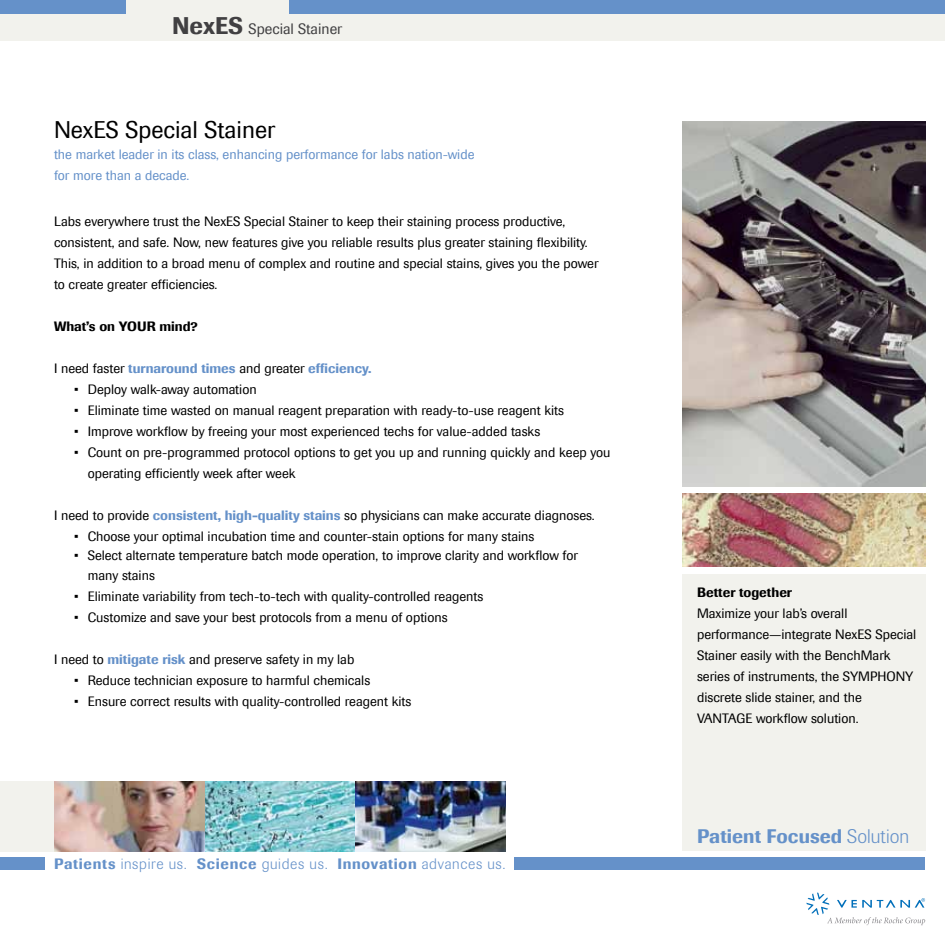
<style>
.page{position:relative;width:945px;height:945px;background:#fff}
.page>*{position:absolute;margin:0;border:0;box-sizing:border-box;transform-origin:0 0}
.t1{font:24px "Imago";color:#000}
.t2{font:500 24px "Imago";color:#414042}
.t3{font:500 19.5px "Imago";color:#6591c9}
.t4{font:300 15px "Imago";letter-spacing:.045em;color:#6591c9}
.t5{font:15px "Imago";color:#414042}
.t6{font:13.5px/21px "Imago";color:#000}
.t7{font:13.5px/21px "Imago";color:#6591c9}
.t8{font:500 13.5px "Imago";color:#6591c9}
.t9{font:500 13.5px "Imago";color:#000}
.s1{font-weight:400;color:#000}
.s2{font-weight:500;color:#6591c9}
.s3{font-weight:500}
.s4{font-weight:300}
</style>
<div class="page">
<div style="left:682px;top:574px;width:243px;height:276px;background:#f2f2ed"></div>
<svg style="left:806px;top:893px;width:119px;height:32px"></svg>
<div style="left:0;top:0;width:945px;height:40px;background:#f2f2ed"></div>
<div style="left:0;top:0;width:126px;height:14px;background:#6591c9"></div>
<div style="left:290px;top:0;width:655px;height:14px;background:#6591c9"></div>
<img style="left:682px;top:494px;width:243px;height:73px">
<div style="left:0;top:781px;width:506px;height:70px;background:#f2f2ed"></div>
<div style="left:514px;top:857px;width:411px;height:13px;background:#6591c9"></div>
<div style="left:0;top:857px;width:45px;height:13px;background:#6591c9"></div>
<img style="left:54px;top:781px;width:452px;height:71px">
<svg style="left:682px;top:122px;width:243px;height:365px;background:#857e7e"></svg>
<h1 class="t2" style="left:172px;top:10px;width:73px">NexES</h1>
<p class="t5" style="left:249px;top:19px;width:95px">Special Stainer</p>
<h1 class="t1" style="left:54px;top:114px;width:223px">NexES Special Stainer</h1>
<p class="t7" style="left:54px;top:144px;width:422px">the market leader in its class, enhancing performance for labs nation-wide for more than a decade.</p>
<p class="t6" style="left:54px;top:210px;width:546px">Labs everywhere trust the NexES Special Stainer to keep their staining process productive, consistent, and safe. Now, new features give you reliable results plus greater staining flexibility.<br>This, in addition to a broad menu of complex and routine and special stains, gives you the power to create greater efficiencies.</p>
<p class="t9" style="left:54px;top:317px;width:145px">What’s on YOUR mind?</p>
<p class="t8" style="left:54px;top:359px;width:319px"><span class="s1">I need faster</span> turnaround times <span class="s1">and greater</span> efficiency.</p>
<p class="t6" style="left:74px;top:378px;width:184px">• Deploy walk-away automation</p>
<p class="t6" style="left:74px;top:399px;width:491px">• Eliminate time wasted on manual reagent preparation with ready-to-use reagent kits</p>
<p class="t6" style="left:74px;top:420px;width:468px">• Improve workflow by freeing your most experienced techs for value-added tasks</p>
<p class="t6" style="left:88px;top:441px;width:524px;text-indent:-14px">• Count on pre-programmed protocol options to get you up and running quickly and keep you operating efficiently week after week</p>
<p class="t6" style="left:54px;top:504px;width:542px">I need to provide <span class="s2">consistent, high-quality stains</span> so physicians can make accurate diagnoses.</p>
<p class="t6" style="left:74px;top:525px;width:462px">• Choose your optimal incubation time and counter-stain options for many stains</p>
<p class="t6" style="left:88px;top:545px;width:492px;line-height:19.5px;text-indent:-14px">• Select alternate temperature batch mode operation, to improve clarity and workflow for many stains</p>
<p class="t6" style="left:74px;top:585px;width:411px">• Eliminate variability from tech-to-tech with quality-controlled reagents</p>
<p class="t6" style="left:74px;top:606px;width:375px">• Customize and save your best protocols from a menu of options</p>
<p class="t6" style="left:54px;top:648px;width:302px">I need to <span class="s2">mitigate risk</span> and preserve safety in my lab</p>
<p class="t6" style="left:74px;top:669px;width:298px">• Reduce technician exposure to harmful chemicals</p>
<p class="t6" style="left:74px;top:690px;width:339px">• Ensure correct results with quality-controlled reagent kits</p>
<p class="t4" style="left:54px;top:855px;width:453px"><span class="s3">Patients</span> inspire us. <span class="s3">Science</span> guides us. <span class="s3">Innovation</span> advances us.</p>
<p class="t9" style="left:697px;top:583px;width:96px">Better together</p>
<p class="t6" style="left:697px;top:602px;width:221px">Maximize your lab’s overall performance—integrate NexES Special Stainer easily with the BenchMark series of instruments, the SYMPHONY discrete slide stainer, and the VANTAGE workflow solution.</p>
<h2 class="t3" style="left:697px;top:823px;width:214px">Patient Focused <span class="s4">Solution</span></h2>
</div>
